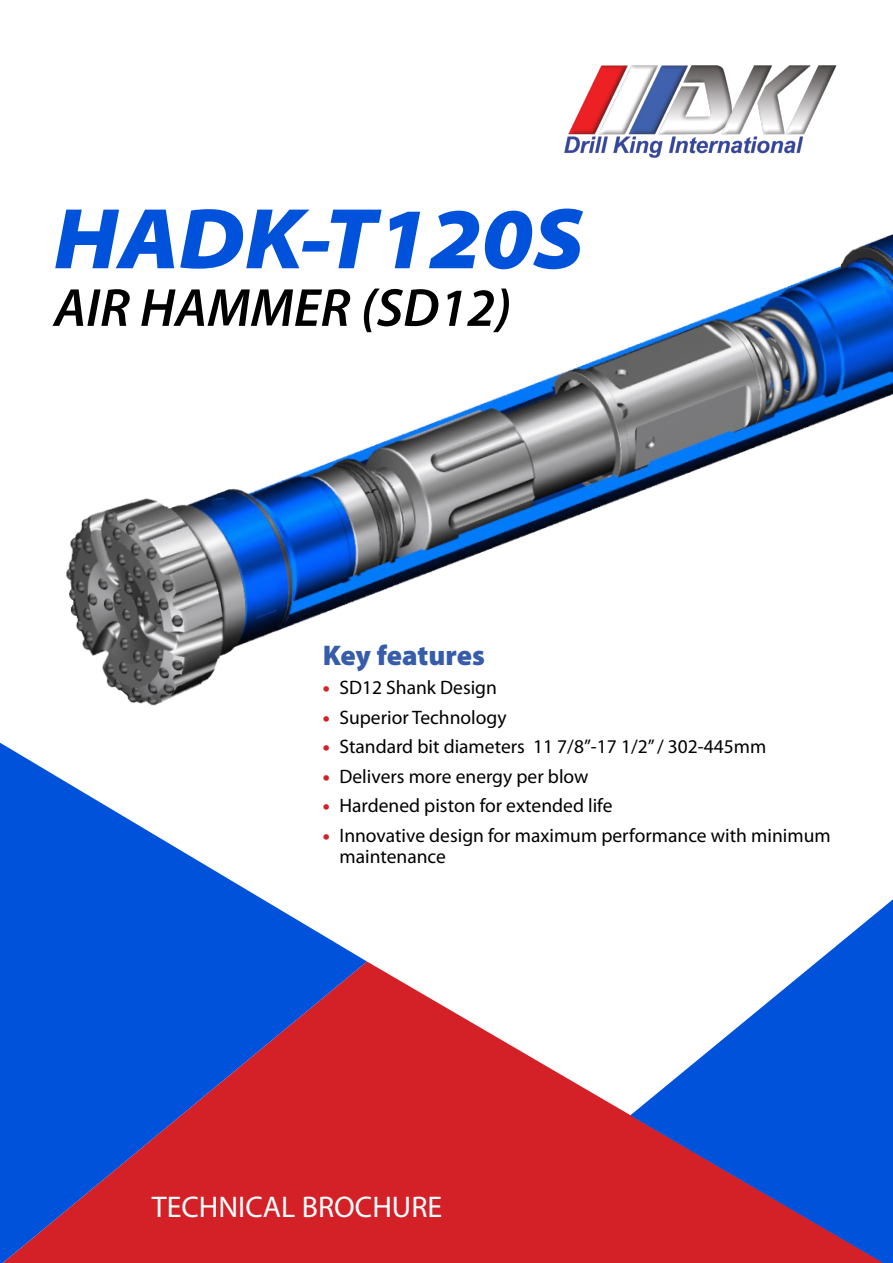
<style>
.page{position:relative;width:893px;height:1263px;background:#fff}
.page>*{position:absolute;margin:0;border:0;box-sizing:border-box;transform-origin:0 0}
.t1{font:italic 900 semi-expanded 87px "Myriad Pro";color:#0052da}
.t2{font:italic 600 54px "Myriad Pro";color:#000}
.t3{font:30px "Myriad Pro";color:#fff}
.t4{font:28.5px "Myriad Variable Concept";letter-spacing:.21em;color:#365caa}
.t5{font:19.5px/21px "Myriad Pro";color:#000}
.s1{font-weight:900;color:#d42027}
</style>
<div class="page">
<img style="left:66px;top:234px;width:827px;height:472px">
<svg style="left:367px;top:961px;width:263px;height:302px;fill:#d42027"></svg>
<svg style="left:0;top:743px;width:367px;height:520px"></svg>
<svg style="left:630px;top:899px;width:263px;height:364px;fill:#0052da"></svg>
<img style="left:564px;top:65px;width:273px;height:93px">
<h1 class="t1" style="left:54px;top:189px;width:531px">HADK-T120S</h1>
<h2 class="t2" style="left:54px;top:273px;width:459px">AIR HAMMER (SD12)</h2>
<h3 class="t4" style="left:323px;top:638px;width:159px">Key features</h3>
<p class="t5" style="left:323px;top:677px;width:176px"><span class="s1">•</span> SD12 Shank Design</p>
<p class="t5" style="left:323px;top:706px;width:186px"><span class="s1">•</span> Superior Technology</p>
<p class="t5" style="left:323px;top:736px;width:445px"><span class="s1">•</span> Standard bit diameters 11 7/8”-17 1/2” / 302-445mm</p>
<p class="t5" style="left:323px;top:765px;width:267px"><span class="s1">•</span> Delivers more energy per blow</p>
<p class="t5" style="left:323px;top:795px;width:291px"><span class="s1">•</span> Hardened piston for extended life</p>
<p class="t5" style="left:339px;top:824px;width:493px;text-indent:-17px"><span class="s1">•</span> Innovative design for maximum performance with minimum maintenance</p>
<h3 class="t3" style="left:152px;top:1189px;width:292px">TECHNICAL BROCHURE</h3>
</div>
